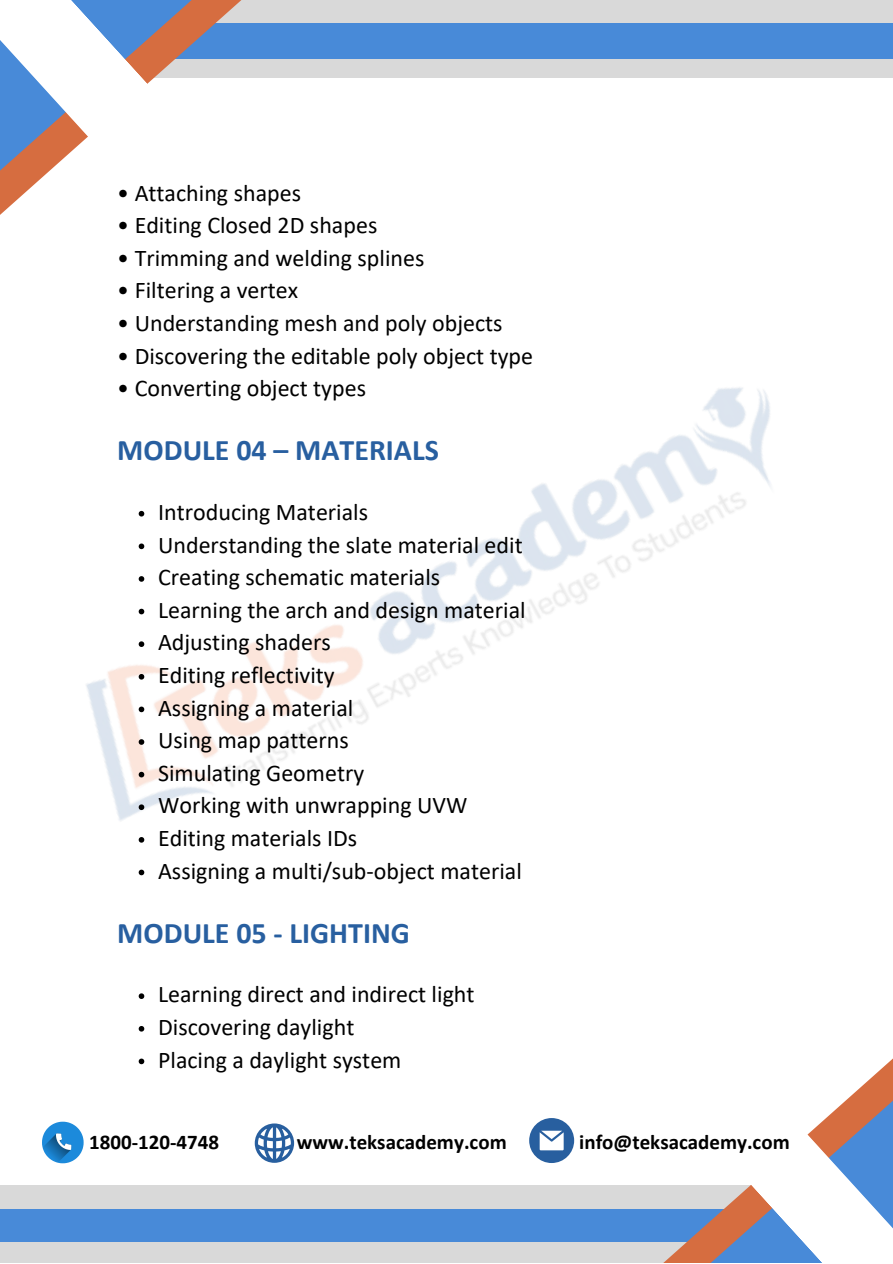
<style>
.page{position:relative;width:893px;height:1264px;background:#fff}
.page>*{position:absolute;margin:0;border:0;box-sizing:border-box;transform-origin:0 0}
.t1{font:700 30px "Calibri";color:#285fa0}
.t2{font:24px/32.5px "Calibri";color:#000}
.t3{font:700 21px "Calibri";color:#000}
</style>
<div class="page">
<img style="left:86px;top:387px;width:685px;height:678px">
<svg style="left:139px;top:511px;width:5px;height:5px"></svg>
<svg style="left:139px;top:543px;width:5px;height:6px"></svg>
<svg style="left:139px;top:576px;width:5px;height:5px"></svg>
<svg style="left:139px;top:608px;width:5px;height:6px"></svg>
<svg style="left:139px;top:641px;width:5px;height:6px"></svg>
<svg style="left:139px;top:674px;width:5px;height:5px"></svg>
<svg style="left:139px;top:706px;width:5px;height:6px"></svg>
<svg style="left:139px;top:739px;width:5px;height:5px"></svg>
<svg style="left:139px;top:771px;width:5px;height:6px"></svg>
<svg style="left:139px;top:804px;width:5px;height:6px"></svg>
<svg style="left:139px;top:837px;width:5px;height:5px"></svg>
<svg style="left:139px;top:869px;width:5px;height:6px"></svg>
<svg style="left:139px;top:993px;width:5px;height:5px"></svg>
<svg style="left:139px;top:1025px;width:5px;height:6px"></svg>
<svg style="left:139px;top:1058px;width:5px;height:6px"></svg>
<div style="left:0;top:1185px;width:892px;height:77px;background:#d9d9d9"></div>
<div style="left:0;top:1208px;width:892px;height:33px;background:#488ad8"></div>
<svg style="left:515px;top:849px;width:65px;height:393px"></svg>
<svg style="left:580px;top:833px;width:312px;height:429px"></svg>
<svg style="left:743px;top:1125px;width:149px;height:137px"></svg>
<div style="left:0;top:0;width:892px;height:78px;background:#d9d9d9"></div>
<div style="left:0;top:23px;width:892px;height:35px;background:#488ad8"></div>
<svg style="left:0;top:0;width:375px;height:410px"></svg>
<svg style="left:0;top:0;width:150px;height:140px"></svg>
<svg style="left:42px;top:1121px;width:42px;height:42px"></svg>
<svg style="left:529px;top:1117px;width:45px;height:45px"></svg>
<svg style="left:255px;top:1123px;width:39px;height:39px"></svg>
<p class="t2" style="left:117px;top:178px;width:185px">• Attaching shapes</p>
<p class="t2" style="left:117px;top:211px;width:261px">• Editing Closed 2D shapes</p>
<p class="t2" style="left:117px;top:243px;width:308px">• Trimming and welding splines</p>
<p class="t2" style="left:117px;top:276px;width:182px">• Filtering a vertex</p>
<p class="t2" style="left:117px;top:309px;width:387px">• Understanding mesh and poly objects</p>
<p class="t2" style="left:117px;top:341px;width:417px">• Discovering the editable poly object type</p>
<p class="t2" style="left:117px;top:374px;width:250px">• Converting object types</p>
<p class="t1" style="left:117px;top:438px;width:323px">MODULE 04 – MATERIALS</p>
<p class="t2" style="left:158px;top:497px;width:369px">Introducing Materials<br>Understanding the slate material edit<br>Creating schematic materials<br>Learning the arch and design material<br>Adjusting shaders<br>Editing reflectivity<br>Assigning a material<br>Using map patterns<br>Simulating Geometry<br>Working with unwrapping UVW<br>Editing materials IDs<br>Assigning a multi/sub-object material</p>
<p class="t1" style="left:117px;top:920px;width:294px">MODULE 05 - LIGHTING</p>
<p class="t2" style="left:158px;top:980px;width:318px">Learning direct and indirect light<br>Discovering daylight<br>Placing a daylight system</p>
<p class="t3" style="left:89px;top:1132px;width:131px">1800-120-4748</p>
<p class="t3" style="left:297px;top:1132px;width:211px">www.teksacademy.com</p>
<p class="t3" style="left:579px;top:1132px;width:212px">info@teksacademy.com</p>
</div>
